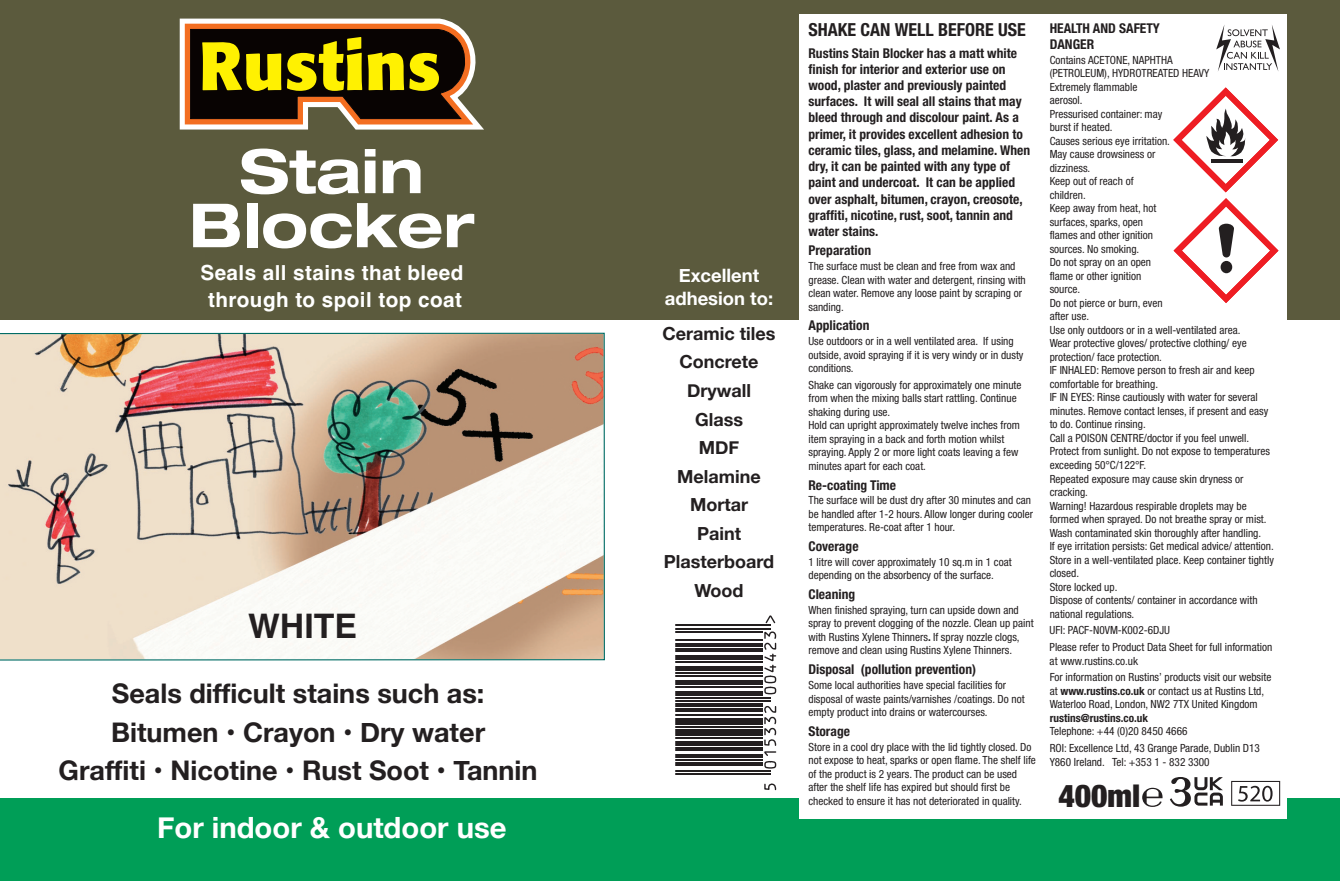
<style>
.page{position:relative;width:1340px;height:881px;background:#fff}
.page>*{position:absolute;margin:0;border:0;box-sizing:border-box;transform-origin:0 0}
.t1{font:700 expanded 60.75px/54px "Helvetica Neue";color:#fff;text-align:center}
.t2{font:700 33.75px "Helvetica";color:#231f20}
.t3{font:900 condensed 31.5px "Helvetica Neue";color:#231f20}
.t4{font:700 29.25px "Helvetica Neue";color:#fff}
.t5{font:700 27px/38.7px "Helvetica Neue";color:#231f20;text-align:center}
.t6{font:700 20.7px/26.6px "Helvetica";letter-spacing:.02em;color:#fff;text-align:center}
.t7{font:700 18.45px/22.5px "Helvetica Neue";color:#fff;text-align:center}
.t8{font:700 18px/28.6px "Helvetica Neue";color:#231f20;text-align:center}
.t9{font:700 condensed 18px "Helvetica Neue";color:#231f20}
.t10{font:700 condensed 13.5px/16.2px "Helvetica Neue";color:#231f20}
.t11{font:condensed 11.25px/13.5px "Helvetica Neue";color:#231f20}
.t12{font:700 condensed 11.25px "Helvetica Neue";color:#231f20}
.s1{font-weight:700}
</style>
<div class="page">
<div style="left:0;top:0;width:1339px;height:319px;background:#5b5a3d"></div>
<svg style="left:180px;top:19px;width:304px;height:110px;background:#7d6629"></svg>
<svg style="left:0;top:332px;width:605px;height:328px"></svg>
<div style="left:0;top:797px;width:1339px;height:83px;background:#009e57"></div>
<div style="left:799px;top:14px;width:488px;height:804px;background:#fff"></div>
<svg style="left:1173px;top:87px;width:105px;height:105px"></svg>
<svg style="left:1173px;top:198px;width:105px;height:105px"></svg>
<svg style="left:1142px;top:787px;width:20px;height:19px"></svg>
<svg style="left:676px;top:624px;width:100px;height:167px"></svg>
<hr style="left:675px;top:772px;width:95px;height:2px;background:#231f20">
<hr style="left:675px;top:769px;width:95px;height:2px;background:#231f20">
<svg style="left:676px;top:761px;width:86px;height:4px"></svg>
<hr style="left:675px;top:758px;width:87px;height:2px;background:#231f20">
<svg style="left:676px;top:753px;width:86px;height:4px"></svg>
<hr style="left:675px;top:747px;width:87px;height:3px;background:#231f20">
<div style="left:675px;top:741px;width:87px;height:5px;background:#231f20"></div>
<hr style="left:675px;top:736px;width:87px;height:2px;background:#231f20">
<div style="left:675px;top:728px;width:87px;height:7px;background:#231f20"></div>
<hr style="left:675px;top:725px;width:87px;height:2px;background:#231f20">
<div style="left:675px;top:717px;width:87px;height:6px;background:#231f20"></div>
<hr style="left:675px;top:714px;width:87px;height:2px;background:#231f20">
<hr style="left:675px;top:708px;width:87px;height:3px;background:#231f20">
<hr style="left:675px;top:703px;width:87px;height:3px;background:#231f20">
<hr style="left:675px;top:700px;width:95px;height:1px;background:#231f20">
<hr style="left:675px;top:697px;width:95px;height:1px;background:#231f20">
<div style="left:675px;top:690px;width:87px;height:5px;background:#231f20"></div>
<hr style="left:675px;top:686px;width:87px;height:1px;background:#231f20">
<div style="left:675px;top:679px;width:87px;height:5px;background:#231f20"></div>
<hr style="left:675px;top:675px;width:87px;height:1px;background:#231f20">
<hr style="left:675px;top:671px;width:87px;height:2px;background:#231f20">
<div style="left:675px;top:665px;width:87px;height:5px;background:#231f20"></div>
<hr style="left:675px;top:660px;width:87px;height:2px;background:#231f20">
<div style="left:675px;top:654px;width:87px;height:5px;background:#231f20"></div>
<hr style="left:675px;top:648px;width:87px;height:3px;background:#231f20">
<hr style="left:675px;top:643px;width:87px;height:3px;background:#231f20">
<hr style="left:675px;top:638px;width:87px;height:2px;background:#231f20">
<hr style="left:675px;top:630px;width:87px;height:2px;background:#231f20">
<hr style="left:675px;top:627px;width:95px;height:2px;background:#231f20">
<hr style="left:675px;top:624px;width:95px;height:2px;background:#231f20">
<svg style="left:763px;top:782px;width:14px;height:8px"></svg>
<svg style="left:763px;top:704px;width:14px;height:65px"></svg>
<svg style="left:763px;top:630px;width:14px;height:64px"></svg>
<svg style="left:765px;top:615px;width:11px;height:9px"></svg>
<svg style="left:1216px;top:25px;width:63px;height:46px"></svg>
<svg style="left:1231px;top:780px;width:49px;height:25px"></svg>
<svg style="left:1170px;top:777px;width:52px;height:29px"></svg>
<h1 class="t1" style="left:189px;top:150px;width:287px">Stain<br>Blocker</h1>
<h3 class="t6" style="left:200px;top:259px;width:264px">Seals all stains that bleed through to spoil top coat</h3>
<h2 class="t2" style="left:248px;top:606px;width:110px">WHITE</h2>
<h3 class="t5" style="left:59px;top:673px;width:480px">Seals difficult stains such as:<br>Bitumen • Crayon • Dry water<br>Graffiti • Nicotine • Rust Soot • Tannin</h3>
<h3 class="t4" style="left:157px;top:809px;width:351px">For indoor &amp; outdoor use</h3>
<h3 class="t7" style="left:665px;top:264px;width:110px">Excellent adhesion to:</h3>
<h3 class="t8" style="left:662px;top:318px;width:114px">Ceramic tiles<br>Concrete<br>Drywall<br>Glass<br>MDF<br>Melamine<br>Mortar<br>Paint<br>Plasterboard<br>Wood</h3>
<h3 class="t9" style="left:808px;top:23px;width:219px">SHAKE CAN WELL BEFORE USE</h3>
<p class="t10" style="left:808px;top:46px;width:223px">Rustins Stain Blocker has a matt white finish for interior and exterior use on wood, plaster and previously painted surfaces. It will seal all stains that may bleed through and discolour paint. As a primer, it provides excellent adhesion to ceramic tiles, glass, and melamine. When dry, it can be painted with any type of paint and undercoat. It can be applied over asphalt, bitumen, crayon, creosote, graffiti, nicotine, rust, soot, tannin and water stains.</p>
<p class="t10" style="left:808px;top:243px;width:64px">Preparation</p>
<p class="t11" style="left:808px;top:260px;width:219px">The surface must be clean and free from wax and grease. Clean with water and detergent, rinsing with clean water. Remove any loose paint by scraping or sanding.</p>
<p class="t10" style="left:808px;top:318px;width:62px">Application</p>
<p class="t11" style="left:808px;top:335px;width:216px">Use outdoors or in a well ventilated area. If using outside, avoid spraying if it is very windy or in dusty conditions.</p>
<p class="t11" style="left:808px;top:379px;width:214px">Shake can vigorously for approximately one minute from when the mixing balls start rattling. Continue shaking during use.<br>Hold can upright approximately twelve inches from item spraying in a back and forth motion whilst spraying. Apply 2 or more light coats leaving a few minutes apart for each coat.</p>
<p class="t10" style="left:808px;top:478px;width:89px">Re-coating Time</p>
<p class="t11" style="left:808px;top:494px;width:226px">The surface will be dust dry after 30 minutes and can be handled after 1-2 hours. Allow longer during cooler temperatures. Re-coat after 1 hour.</p>
<p class="t10" style="left:808px;top:539px;width:52px">Coverage</p>
<p class="t11" style="left:808px;top:556px;width:205px">1 litre will cover approximately 10 sq.m in 1 coat depending on the absorbency of the surface.</p>
<p class="t10" style="left:808px;top:587px;width:48px">Cleaning</p>
<p class="t11" style="left:808px;top:604px;width:227px">When finished spraying, turn can upside down and spray to prevent clogging of the nozzle. Clean up paint with Rustins Xylene Thinners<span class="s1">.</span> If spray nozzle clogs, remove and clean using Rustins Xylene Thinners.</p>
<p class="t10" style="left:808px;top:662px;width:169px">Disposal (pollution prevention)</p>
<p class="t11" style="left:808px;top:679px;width:217px">Some local authorities have special facilities for disposal of waste paints/varnishes /coatings. Do not empty product into drains or watercourses.</p>
<p class="t10" style="left:808px;top:723px;width:43px">Storage</p>
<p class="t11" style="left:808px;top:740px;width:229px">Store in a cool dry place with the lid tightly closed. Do not expose to heat, sparks or open flame. The shelf life of the product is 2 years. The product can be used after the shelf life has expired but should first be checked to ensure it has not deteriorated in quality.</p>
<p class="t10" style="left:1049px;top:21px;width:112px">HEALTH AND SAFETY<br>DANGER</p>
<p class="t11" style="left:1049px;top:54px;width:226px">Contains ACETONE, NAPHTHA<br>(PETROLEUM), HYDROTREATED HEAVY<br>Extremely flammable<br>aerosol.<br>Pressurised container: may<br>burst if heated.<br>Causes serious eye irritation.<br>May cause drowsiness or<br>dizziness.<br>Keep out of reach of<br>children.<br>Keep away from heat, hot<br>surfaces, sparks, open<br>flames and other ignition<br>sources. No smoking.<br>Do not spray on an open<br>flame or other ignition<br>source.<br>Do not pierce or burn, even<br>after use.<br>Use only outdoors or in a well-ventilated area.<br>Wear protective gloves/ protective clothing/ eye protection/ face protection.<br>IF INHALED: Remove person to fresh air and keep comfortable for breathing.<br>IF IN EYES: Rinse cautiously with water for several minutes. Remove contact lenses, if present and easy to do. Continue rinsing.<br>Call a POISON CENTRE/doctor if you feel unwell.<br>Protect from sunlight. Do not expose to temperatures exceeding 50°C/122°F.<br>Repeated exposure may cause skin dryness or cracking.<br>Warning! Hazardous respirable droplets may be formed when sprayed. Do not breathe spray or mist.<br>Wash contaminated skin thoroughly after handling.<br>If eye irritation persists: Get medical advice/ attention.<br>Store in a well-ventilated place. Keep container tightly closed.<br>Store locked up.<br>Dispose of contents/ container in accordance with national regulations.</p>
<p class="t11" style="left:1049px;top:622px;width:224px;line-height:16.7px">UFI: PACF-N0VM-K002-6DJU<br>Please refer to Product Data Sheet for full information</p>
<p class="t11" style="left:1049px;top:653px;width:223px;line-height:16.7px">at www.rustins.co.uk<br>For information on Rustins’ products visit our website</p>
<p class="t11" style="left:1049px;top:684px;width:216px">at <span class="s1">www.rustins.co.uk</span> or contact us at Rustins Ltd,<br>Waterloo Road, London, NW2 7TX United Kingdom</p>
<p class="t12" style="left:1049px;top:713px;width:100px">rustins@rustins.co.uk</p>
<p class="t11" style="left:1049px;top:723px;width:212px;line-height:16.7px">Telephone: +44 (0)20 8450 4666<br>ROI: Excellence Ltd, 43 Grange Parade, Dublin D13</p>
<p class="t11" style="left:1049px;top:755px;width:161px">Y860 Ireland. Tel: +353 1 - 832 3300</p>
<h3 class="t3" style="left:1058px;top:783px;width:83px">400ml</h3>
</div>
